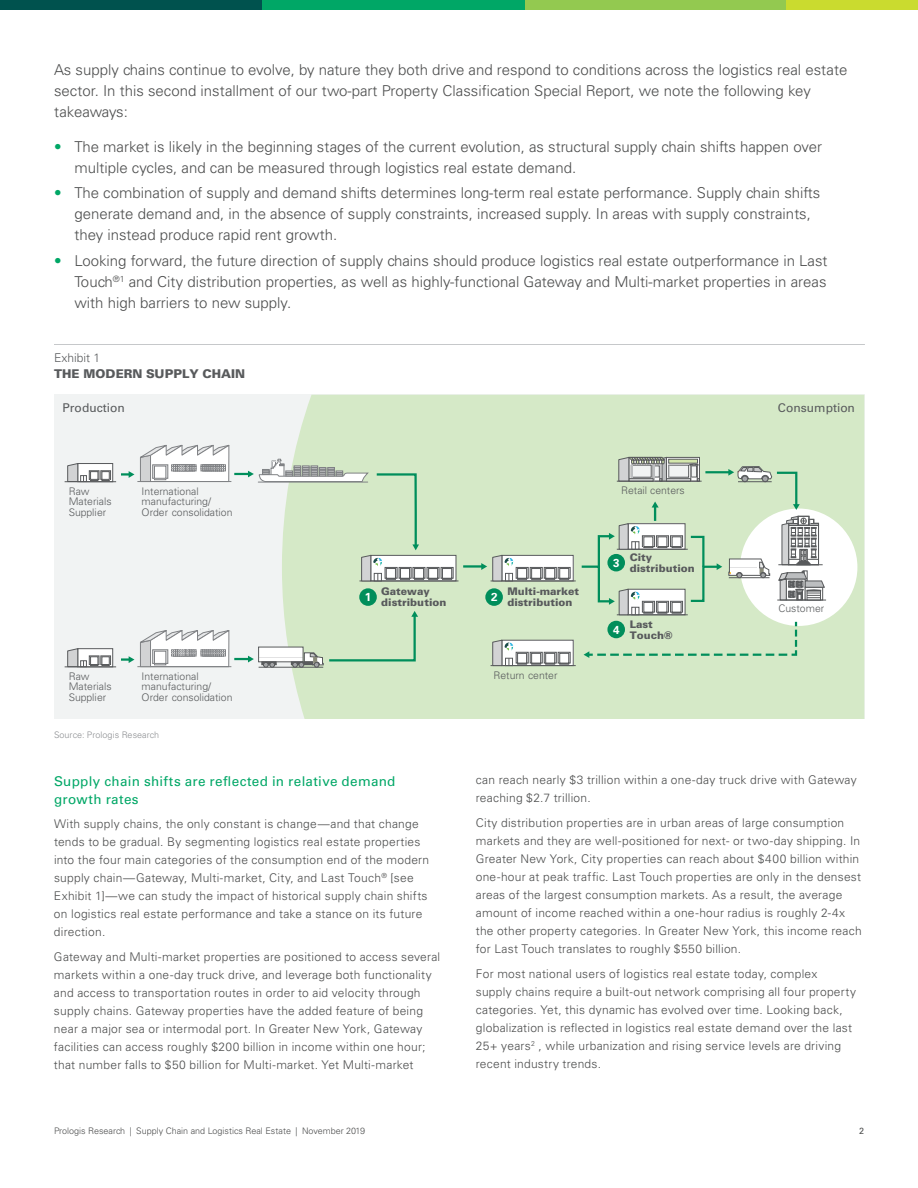
<style>
.page{position:relative;width:918px;height:1188px;background:#fff}
.page>*{position:absolute;margin:0;border:0;box-sizing:border-box;transform-origin:0 0}
.t1{font:300 15px/21px "Univers LT Std";color:#4c4d4d}
.t2{font:13.5px/18px "Univers LT Std";letter-spacing:.025em;color:#00a766}
.t3{font:300 12px/18px "Univers LT Std";letter-spacing:.02em;color:#4c4d4d}
.t4{font:12px "Univers LT Std";color:#585a5c}
.t5{font:900 12px "Univers LT Std";color:#585a5c}
.t6{font:300 12px "Univers LT Std";color:#585a5c}
.t7{font:700 11.55px "Univers LT Std";color:#fff}
.t8{font:300 10.5px/10.5px "Univers LT Std";letter-spacing:-.005em;color:#585a5c}
.t9{font:900 10.5px/10.6px "Univers LT Std";letter-spacing:.005em;color:#585a5c}
.t10{font:300 9px "Univers LT Std";color:#4c4d4d}
.t11{font:300 9px "Univers LT Std";letter-spacing:.005em;color:#8d8f92}
.t12{font:9px "Univers LT Std";color:#4c4d4d}
.s1{color:#00a766}
</style>
<div class="page">
<div style="left:0;top:0;width:262px;height:10px;background:#00524e"></div>
<div style="left:525px;top:0;width:262px;height:10px;background:#93c950"></div>
<div style="left:262px;top:0;width:263px;height:10px;background:#00a766"></div>
<div style="left:787px;top:0;width:131px;height:10px;background:#cadb2f"></div>
<hr style="left:54px;top:344px;width:810px;height:1px;background:#c6c8ca">
<div style="left:54px;top:395px;width:810px;height:324px;background:#f1f3f3"></div>
<div style="left:282px;top:395px;width:582px;height:324px;background:#d5e9c7"></div>
<div style="left:740px;top:509px;width:117px;height:117px;background:#fff;border-radius:50%"></div>
<svg style="left:121px;top:471px;width:13px;height:7px"></svg>
<hr style="left:463px;top:565px;width:19px;height:3px;background:#008e5b">
<svg style="left:691px;top:535px;width:31px;height:68px;background:#bcdeba"></svg>
<hr style="left:705px;top:471px;width:24px;height:2px;background:#008e5b">
<svg style="left:584px;top:622px;width:214px;height:36px;background:#cae4c1"></svg>
<svg style="left:121px;top:656px;width:13px;height:7px"></svg>
<div style="left:359px;top:588px;width:18px;height:18px;background:#008e5b;border-radius:50%"></div>
<div style="left:485px;top:588px;width:18px;height:18px;background:#008e5b;border-radius:50%"></div>
<div style="left:607px;top:621px;width:18px;height:17px;background:#008e5b;border-radius:50%"></div>
<svg style="left:109px;top:465px;width:2px;height:6px"></svg>
<div style="left:78px;top:463px;width:35px;height:19px;border:1px solid #585a5c"></div>
<div style="left:101px;top:471px;width:10px;height:9px;border:1px solid #585a5c"></div>
<svg style="left:67px;top:463px;width:42px;height:18px"></svg>
<hr style="left:65px;top:481px;width:51px;height:1px;background:#585a5c">
<hr style="left:137px;top:481px;width:94px;height:1px;background:#808285">
<svg style="left:670px;top:463px;width:28px;height:15px"></svg>
<div style="left:666px;top:457px;width:34px;height:24px;border:1px solid #585a5c"></div>
<div style="left:669px;top:465px;width:20px;height:12px;background:#f1f3f3"></div>
<div style="left:669px;top:465px;width:20px;height:12px;border:1px solid #585a5c"></div>
<div style="left:669px;top:459px;width:29px;height:4px;border:1px solid #585a5c"></div>
<div style="left:666px;top:478px;width:25px;height:3px;border:1px solid #585a5c"></div>
<svg style="left:689px;top:464px;width:10px;height:17px"></svg>
<svg style="left:618px;top:457px;width:52px;height:24px"></svg>
<hr style="left:617px;top:481px;width:85px;height:1px;background:#585a5c">
<svg style="left:728px;top:466px;width:72px;height:44px;background:#c5dcbe"></svg>
<hr style="left:738px;top:481px;width:34px;height:1px;background:#585a5c">
<hr style="left:777px;top:600px;width:49px;height:1px;background:#585a5c">
<svg style="left:728px;top:516px;width:97px;height:84px"></svg>
<div style="left:628px;top:524px;width:57px;height:25px;background:#fff"></div>
<div style="left:670px;top:536px;width:13px;height:11px;border:1px solid #585a5c"></div>
<hr style="left:617px;top:549px;width:71px;height:1px;background:#585a5c">
<svg style="left:681px;top:591px;width:2px;height:22px"></svg>
<div style="left:670px;top:601px;width:13px;height:11px;border:1px solid #585a5c"></div>
<hr style="left:617px;top:615px;width:71px;height:1px;background:#585a5c">
<svg style="left:582px;top:502px;width:99px;height:113px;background:#c6dbc2"></svg>
<svg style="left:569px;top:642px;width:2px;height:22px"></svg>
<div style="left:558px;top:652px;width:12px;height:11px;border:1px solid #585a5c"></div>
<hr style="left:491px;top:665px;width:85px;height:1px;background:#585a5c">
<svg style="left:492px;top:640px;width:77px;height:25px"></svg>
<svg style="left:569px;top:557px;width:2px;height:22px"></svg>
<div style="left:558px;top:567px;width:12px;height:11px;border:1px solid #585a5c"></div>
<hr style="left:491px;top:581px;width:85px;height:1px;background:#585a5c">
<svg style="left:481px;top:555px;width:88px;height:26px"></svg>
<div style="left:441px;top:567px;width:12px;height:11px;border:1px solid #585a5c"></div>
<hr style="left:359px;top:581px;width:100px;height:1px;background:#585a5c">
<svg style="left:140px;top:445px;width:312px;height:136px"></svg>
<div style="left:259px;top:647px;width:44px;height:15px;background:#fff"></div>
<div style="left:258px;top:647px;width:45px;height:15px;border:1px solid #585a5c"></div>
<hr style="left:259px;top:667px;width:64px;height:1px;background:#585a5c">
<hr style="left:259px;top:657px;width:44px;height:1px;background:#6d6e71">
<div style="left:291px;top:662px;width:22px;height:3px;border:1px solid #585a5c"></div>
<div style="left:262px;top:662px;width:14px;height:3px;border:1px solid #585a5c"></div>
<svg style="left:263px;top:662px;width:12px;height:5px"></svg>
<svg style="left:292px;top:611px;width:126px;height:56px;background:#c9e1c0"></svg>
<hr style="left:137px;top:666px;width:94px;height:1px;background:#808285">
<svg style="left:140px;top:630px;width:114px;height:37px"></svg>
<svg style="left:109px;top:650px;width:2px;height:6px"></svg>
<div style="left:78px;top:648px;width:35px;height:19px;border:1px solid #585a5c"></div>
<div style="left:101px;top:656px;width:10px;height:9px;border:1px solid #585a5c"></div>
<svg style="left:67px;top:648px;width:42px;height:19px"></svg>
<hr style="left:65px;top:667px;width:51px;height:1px;background:#585a5c">
<p class="t1" style="left:54px;top:59px;width:795px">As supply chains continue to evolve, by nature they both drive and respond to conditions across the logistics real estate sector. In this second installment of our two-part Property Classification Special Report, we note the following key takeaways:</p>
<p class="t1" style="left:74px;top:136px;width:749px;text-indent:-20px"><span class="s1">•</span> The market is likely in the beginning stages of the current evolution, as structural supply chain shifts happen over multiple cycles, and can be measured through logistics real estate demand.</p>
<p class="t1" style="left:74px;top:182px;width:748px;text-indent:-20px"><span class="s1">•</span> The combination of supply and demand shifts determines long-term real estate performance. Supply chain shifts generate demand and, in the absence of supply constraints, increased supply. In areas with supply constraints, they instead produce rapid rent growth.</p>
<p class="t1" style="left:74px;top:250px;width:755px;text-align:justify;text-indent:-20px"><span class="s1">•</span> Looking forward, the future direction of supply chains should produce logistics real estate outperformance in Last Touch<sup>®1</sup> and City distribution properties, as well as highly-functional Gateway and Multi-market properties in areas with high barriers to new supply.</p>
<p class="t6" style="left:54px;top:350px;width:48px">Exhibit 1</p>
<p class="t5" style="left:54px;top:367px;width:193px">THE MODERN SUPPLY CHAIN</p>
<p class="t4" style="left:63px;top:401px;width:64px">Production</p>
<p class="t4" style="left:778px;top:401px;width:79px">Consumption</p>
<p class="t8" style="left:69px;top:486px;width:44px">Raw<br>Materials<br>Supplier</p>
<p class="t8" style="left:142px;top:486px;width:92px">International manufacturing/<br>Order consolidation</p>
<p class="t8" style="left:69px;top:671px;width:44px">Raw<br>Materials<br>Supplier</p>
<p class="t8" style="left:142px;top:671px;width:92px">International manufacturing/<br>Order consolidation</p>
<p class="t11" style="left:54px;top:729px;width:107px">Source: Prologis Research</p>
<p class="t9" style="left:381px;top:586px;width:67px">Gateway distribution</p>
<p class="t9" style="left:507px;top:586px;width:73px">Multi-market distribution</p>
<p class="t7" style="left:365px;top:590px;width:8px">1</p>
<p class="t7" style="left:491px;top:590px;width:8px">2</p>
<p class="t8" style="left:493px;top:670px;width:66px">Return center</p>
<p class="t8" style="left:621px;top:485px;width:65px">Retail centers</p>
<p class="t7" style="left:613px;top:556px;width:8px">3</p>
<p class="t9" style="left:630px;top:552px;width:67px">City distribution</p>
<p class="t7" style="left:613px;top:623px;width:8px">4</p>
<p class="t9" style="left:630px;top:619px;width:44px">Last<br>Touch®</p>
<p class="t8" style="left:778px;top:603px;width:47px">Customer</p>
<p class="t2" style="left:54px;top:772px;width:343px">Supply chain shifts are reflected in relative demand growth rates</p>
<p class="t3" style="left:54px;top:815px;width:377px">With supply chains, the only constant is change—and that change tends to be gradual. By segmenting logistics real estate properties into the four main categories of the consumption end of the modern supply chain—Gateway, Multi-market, City, and Last Touch<sup>®</sup> [see Exhibit 1]—we can study the impact of historical supply chain shifts on logistics real estate performance and take a stance on its future direction.</p>
<p class="t3" style="left:54px;top:948px;width:388px">Gateway and Multi-market properties are positioned to access several markets within a one-day truck drive, and leverage both functionality and access to transportation routes in order to aid velocity through supply chains. Gateway properties have the added feature of being near a major sea or intermodal port. In Greater New York, Gateway facilities can access roughly $200 billion in income within one hour; that number falls to $50 billion for Multi-market. Yet Multi-market</p>
<p class="t3" style="left:476px;top:771px;width:382px">can reach nearly $3 trillion within a one-day truck drive with Gateway reaching $2.7 trillion.</p>
<p class="t3" style="left:476px;top:814px;width:387px">City distribution properties are in urban areas of large consumption markets and they are well-positioned for next- or two-day shipping. In Greater New York, City properties can reach about $400 billion within one-hour at peak traffic. Last Touch properties are only in the densest areas of the largest consumption markets. As a result, the average amount of income reached within a one-hour radius is roughly 2-4x the other property categories. In Greater New York, this income reach for Last Touch translates to roughly $550 billion.</p>
<p class="t3" style="left:476px;top:965px;width:382px">For most national users of logistics real estate today, complex supply chains require a built-out network comprising all four property categories. Yet, this dynamic has evolved over time. Looking back, globalization is reflected in logistics real estate demand over the last 25+ years<sup>2</sup> , while urbanization and rising service levels are driving recent industry trends.</p>
<p class="t10" style="left:54px;top:1125px;width:313px">Prologis Research | Supply Chain and Logistics Real Estate | November 2019</p>
<p class="t12" style="left:859px;top:1125px;width:7px">2</p>
</div>
